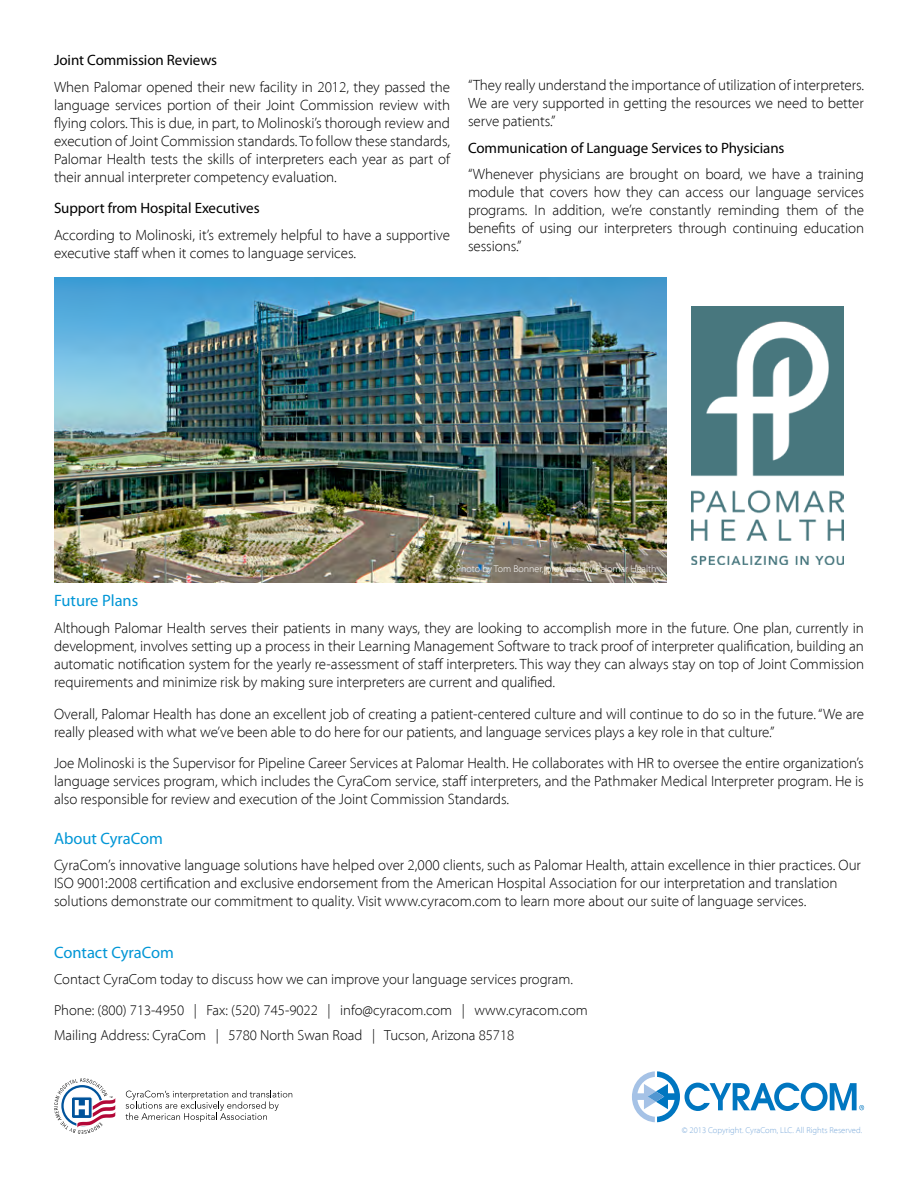
<style>
.page{position:relative;width:918px;height:1188px;background:#fff}
.page>*{position:absolute;margin:0;border:0;box-sizing:border-box;transform-origin:0 0}
.Body{font:16.5px "Myriad Pro";color:#0096d6}
.Body-2{font:300 15px/18px "Myriad Pro";letter-spacing:-.005em;color:#000;text-align:justify}
.Body-3{font:15px "Myriad Pro";letter-spacing:-.005em;color:#000}
.Body-4{font:300 14.7px "Myriad Pro";color:#000}
.t1{font:300 9.9px "Myriad Pro";color:#fff}
.t2{font:300 8.55px "Myriad Pro";color:#7caadb}
</style>
<div class="page">
<svg style="left:632px;top:1071px;width:232px;height:51px"></svg>
<svg style="left:54px;top:1078px;width:62px;height:56px"></svg>
<svg style="left:126px;top:1090px;width:166px;height:32px"></svg>
<img style="left:54px;top:278px;width:612px;height:304px">
<img style="left:691px;top:307px;width:153px;height:258px">
<p class="Body-3" style="left:54px;top:51px;width:165px">Joint Commission Reviews</p>
<p class="Body-2" style="left:54px;top:78px;width:398px">When Palomar opened their new facility in 2012, they passed the language services portion of their Joint Commission review with flying colors. This is due, in part, to Molinoski’s thorough review and execution of Joint Commission standards. To follow these standards, Palomar Health tests the skills of interpreters each year as part of their annual interpreter competency evaluation.</p>
<p class="Body-3" style="left:54px;top:199px;width:207px">Support from Hospital Executives</p>
<p class="Body-2" style="left:54px;top:226px;width:398px">According to Molinoski, it’s extremely helpful to have a supportive executive staff when it comes to language services.</p>
<p class="Body-2" style="left:468px;top:76px;width:398px">“They really understand the importance of utilization of interpreters.<br>We are very supported in getting the resources we need to better serve patients.”</p>
<p class="Body-3" style="left:468px;top:138px;width:318px">Communication of Language Services to Physicians</p>
<p class="Body-2" style="left:468px;top:166px;width:398px">“Whenever physicians are brought on board, we have a training module that covers how they can access our language services programs. In addition, we’re constantly reminding them of the benefits of using our interpreters through continuing education sessions.”</p>
<p class="t1" style="left:447px;top:564px;width:211px">© Photo by Tom Bonner, provided by Palomar Health</p>
<p class="Body" style="left:54px;top:591px;width:86px">Future Plans</p>
<p class="Body-2" style="left:54px;top:619px;width:812px">Although Palomar Health serves their patients in many ways, they are looking to accomplish more in the future. One plan, currently in development, involves setting up a process in their Learning Management Software to track proof of interpreter qualification, building an automatic notification system for the yearly re-assessment of staff interpreters. This way they can always stay on top of Joint Commission requirements and minimize risk by making sure interpreters are current and qualified.</p>
<p class="Body-2" style="left:54px;top:705px;width:812px">Overall, Palomar Health has done an excellent job of creating a patient-centered culture and will continue to do so in the future. “We are really pleased with what we’ve been able to do here for our patients, and language services plays a key role in that culture.”</p>
<p class="Body-2" style="left:54px;top:754px;width:811px">Joe Molinoski is the Supervisor for Pipeline Career Services at Palomar Health. He collaborates with HR to oversee the entire organization’s language services program, which includes the CyraCom service, staff interpreters, and the Pathmaker Medical Interpreter program. He is also responsible for review and execution of the Joint Commission Standards.</p>
<p class="Body" style="left:54px;top:828px;width:111px">About CyraCom</p>
<p class="Body-2" style="left:54px;top:857px;width:809px;text-align:left">CyraCom’s innovative language solutions have helped over 2,000 clients, such as Palomar Health, attain excellence in thier practices. Our<br>ISO 9001:2008 certification and exclusive endorsement from the American Hospital Association for our interpretation and translation solutions demonstrate our commitment to quality. Visit www.cyracom.com to learn more about our suite of language services.</p>
<p class="Body" style="left:54px;top:942px;width:122px">Contact CyraCom</p>
<p class="Body-4" style="left:54px;top:971px;width:521px">Contact CyraCom today to discuss how we can improve your language services program.</p>
<p class="Body-4" style="left:54px;top:1002px;width:535px">Phone: (800) 713-4950 | Fax: (520) 745-9022 | info@cyracom.com | www.cyracom.com</p>
<p class="Body-4" style="left:54px;top:1027px;width:462px">Mailing Address: CyraCom | 5780 North Swan Road | Tucson, Arizona 85718</p>
<p class="t2" style="left:682px;top:1126px;width:182px">© 2013 Copyright. CyraCom, LLC. All Rights Reserved.</p>
</div>
